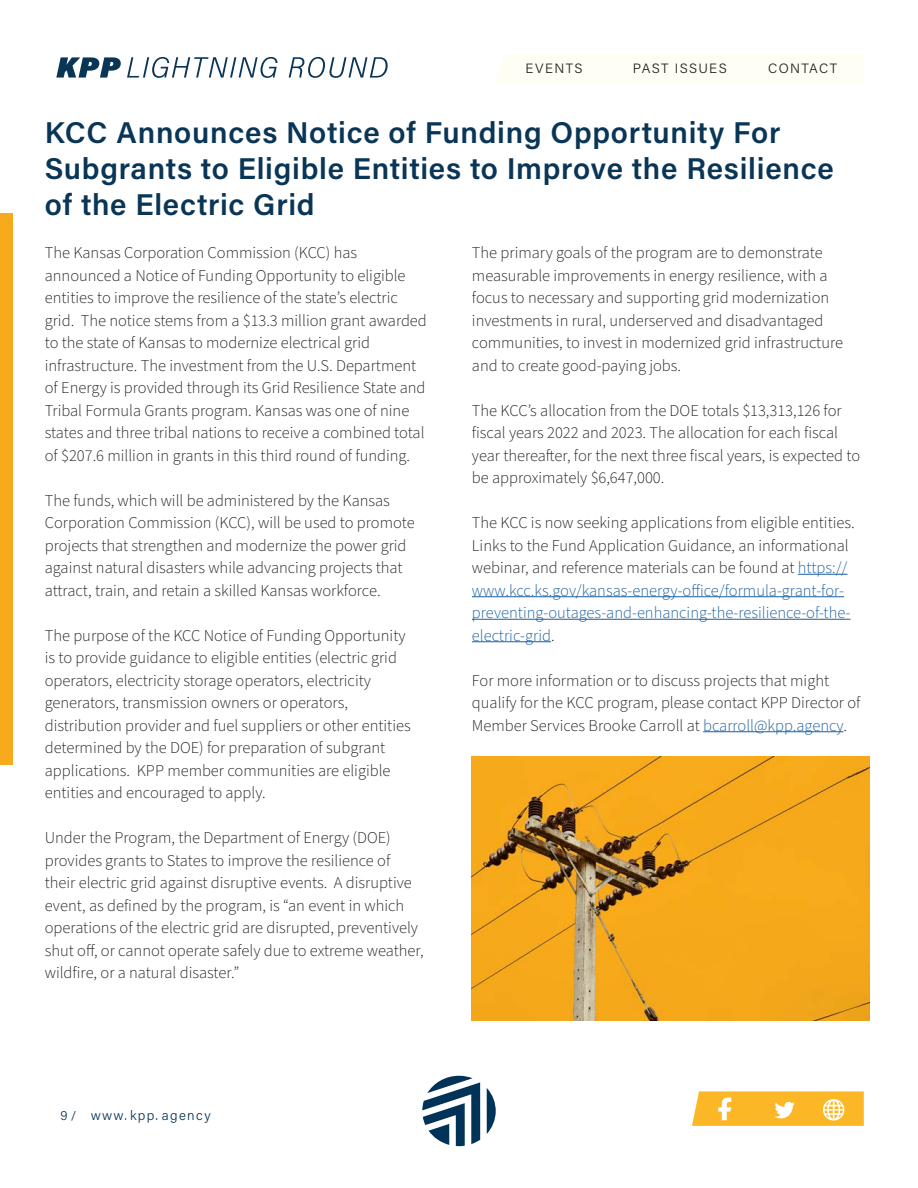
<style>
.page{position:relative;width:918px;height:1188px;background:#fff}
.page>*{position:absolute;margin:0;border:0;box-sizing:border-box;transform-origin:0 0}
.t1{font:600 30px/36px "Acumin Pro";letter-spacing:.025em;color:#093556}
.body_text{font:300 16.5px/22.5px "Source Sans Pro";color:#231f20}
.t2{font:300 13.5px "Acumin Pro";letter-spacing:.105em;color:#231f20}
.t3{font:300 13.5px "Acumin Pro";letter-spacing:.1em;color:#093556}
.t4{font:300 12.75px "Acumin Pro";color:#093556}
.s1{color:#175d9e}
</style>
<div class="page">
<div style="left:0;top:213px;width:12px;height:552px;background:#f7aa1b"></div>
<div style="left:495px;top:54px;width:369px;height:30px;background:#fffef4"></div>
<svg style="left:692px;top:1091px;width:172px;height:35px;background:#fcc043"></svg>
<svg style="left:56px;top:57px;width:65px;height:21px"></svg>
<svg style="left:127px;top:57px;width:151px;height:21px"></svg>
<svg style="left:289px;top:57px;width:99px;height:21px"></svg>
<svg style="left:422px;top:1076px;width:58px;height:70px"></svg>
<svg style="left:487px;top:1088px;width:9px;height:46px"></svg>
<hr style="left:798px;top:574px;width:50px;height:1px;background:#175d9e">
<hr style="left:472px;top:596px;width:372px;height:1px;background:#175d9e">
<hr style="left:472px;top:619px;width:378px;height:1px;background:#175d9e">
<hr style="left:472px;top:641px;width:79px;height:1px;background:#175d9e">
<hr style="left:703px;top:731px;width:141px;height:1px;background:#175d9e">
<img style="left:472px;top:756px;width:397px;height:265px">
<p class="t2" style="left:525px;top:59px;width:59px">EVENTS</p>
<p class="t2" style="left:633px;top:59px;width:95px">PAST ISSUES</p>
<p class="t2" style="left:768px;top:59px;width:71px">CONTACT</p>
<p class="t1" style="left:45px;top:114px;width:791px">KCC Announces Notice of Funding Opportunity For<br>Subgrants to Eligible Entities to Improve the Resilience of the Electric Grid</p>
<p class="body_text" style="left:472px;top:242px;width:373px">The primary goals of the program are to demonstrate measurable improvements in energy resilience, with a focus to necessary and supporting grid modernization investments in rural, underserved and disadvantaged communities, to invest in modernized grid infrastructure and to create good-paying jobs.</p>
<p class="body_text" style="left:472px;top:399px;width:390px">The KCC’s allocation from the DOE totals $13,313,126 for fiscal years 2022 and 2023. The allocation for each fiscal year thereafter, for the next three fiscal years, is expected to be approximately $6,647,000.</p>
<p class="body_text" style="left:472px;top:512px;width:384px">The KCC is now seeking applications from eligible entities.<br>Links to the Fund Application Guidance, an informational webinar, and reference materials can be found at <span class="s1">https:// www.kcc.ks.gov/kansas-energy-office/formula-grant-for&shy;preventing-outages-and-enhancing-the-resilience-of-the&shy;electric-grid</span>.</p>
<p class="body_text" style="left:472px;top:669px;width:390px">For more information or to discuss projects that might qualify for the KCC program, please contact KPP Director of<br>Member Services Brooke Carroll at <span class="s1">bcarroll@kpp.agency</span>.</p>
<p class="body_text" style="left:45px;top:242px;width:384px">The Kansas Corporation Commission (KCC) has announced a Notice of Funding Opportunity to eligible entities to improve the resilience of the state’s electric grid. The notice stems from a $13.3 million grant awarded to the state of Kansas to modernize electrical grid infrastructure. The investment from the U.S. Department of Energy is provided through its Grid Resilience State and Tribal Formula Grants program. Kansas was one of nine states and three tribal nations to receive a combined total of $207.6 million in grants in this third round of funding.</p>
<p class="body_text" style="left:45px;top:489px;width:371px">The funds, which will be administered by the Kansas Corporation Commission (KCC), will be used to promote projects that strengthen and modernize the power grid against natural disasters while advancing projects that attract, train, and retain a skilled Kansas workforce.</p>
<p class="body_text" style="left:45px;top:624px;width:367px">The purpose of the KCC Notice of Funding Opportunity is to provide guidance to eligible entities (electric grid operators, electricity storage operators, electricity generators, transmission owners or operators, distribution provider and fuel suppliers or other entities determined by the DOE) for preparation of subgrant applications. KPP member communities are eligible entities and encouraged to apply.</p>
<p class="body_text" style="left:45px;top:827px;width:380px">Under the Program, the Department of Energy (DOE) provides grants to States to improve the resilience of their electric grid against disruptive events. A disruptive event, as defined by the program, is “an event in which operations of the electric grid are disrupted, preventively shut off, or cannot operate safely due to extreme weather, wildfire, or a natural disaster.”</p>
<p class="t4" style="left:60px;top:1106px;width:17px">9 /</p>
<p class="t3" style="left:91px;top:1106px;width:121px">www. kpp. agency</p>
</div>
